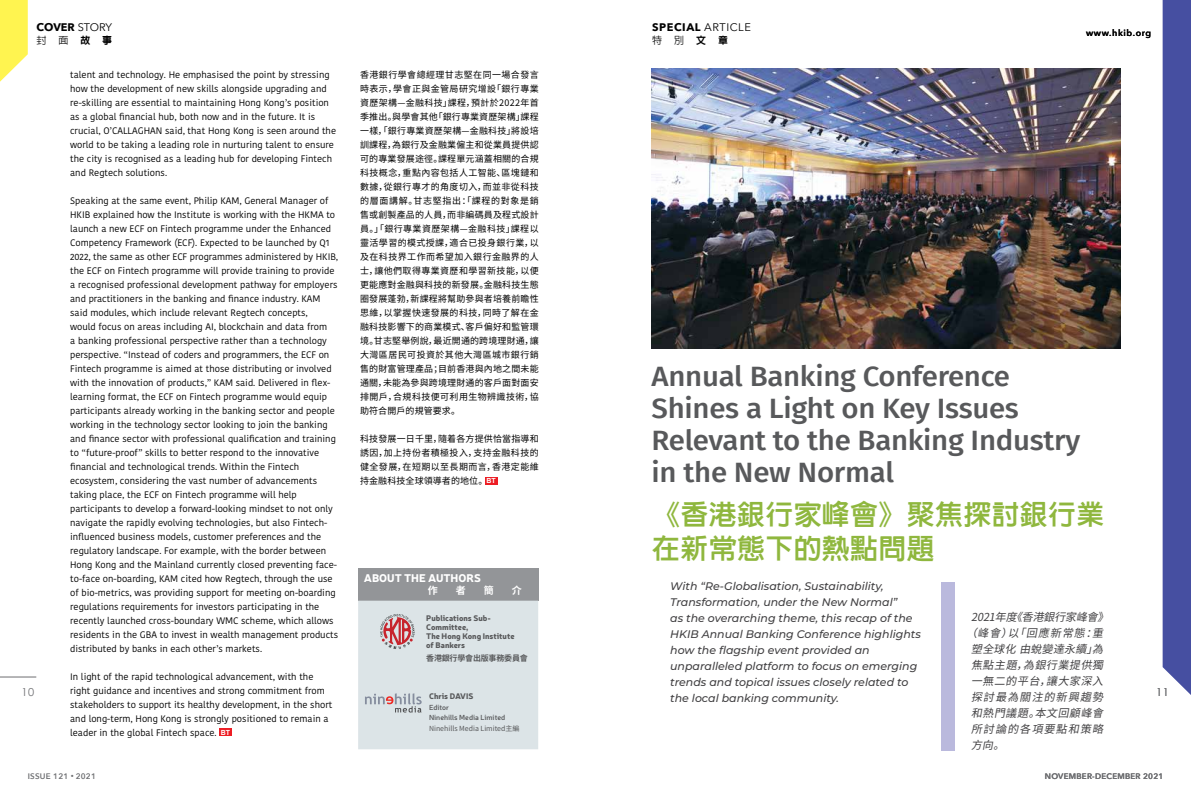
<style>
.page{position:relative;width:1191px;height:808px;background:#fff}
.page>*{position:absolute;margin:0;border:0;box-sizing:border-box;transform-origin:0 0}
.t1{font:500 28px/32px "Fira Sans";letter-spacing:-.01em;color:#58595b;scale:1.05 1}
.t2{font:800 28px/34px "AR New Hei B5";letter-spacing:.01em;color:#8fb73e}
.t3{font:italic 500 11px/16px "Montserrat";color:#414042}
.t4{font:italic 11px "Source Han Sans CN";color:#414042}
.t5{font:700 11px "Avenir Next";letter-spacing:.05em;color:#000}
.t6{font:900 11px "Neris";color:#fff}
.t7{font:11px "Century Gothic";color:#6d6e71}
.t8{font:500 10px "AR Hei B5";color:#000}
.t9{font:700 10px "Source Han Sans CN";color:#fff}
.t10{font:9.4px/14px "Kohinoor Bangla";color:#000}
.t11{font:9px/14px "Source Han Sans CN";letter-spacing:.045em;color:#000;text-align:justify}
.t12{font:600 9px "Avenir Next";letter-spacing:.065em;color:#000}
.t13{font:900 8px/9px "Neris";color:#58595b}
.t14{font:600 8px "Avenir Next";letter-spacing:.03em;color:#6d6e71}
.t15{font:700 8px "Source Han Sans CN";letter-spacing:-.025em;color:#58595b}
.t16{font:600 7.3px/9px "Neris";color:#58595b}
.t17{font:7px "Source Han Sans CN";color:#58595b}
.s1{font-weight:400}
.s2{font-weight:800}
.s3{font-family:"Arial";font-weight:700;font-size:7px;color:#fff}
.s4{font-size:6px}
</style>
<div class="page">
<hr style="left:0;top:676px;width:36px;height:1px;background:#6d6e71">
<svg style="left:0;top:0;width:28px;height:82px"></svg>
<div style="left:219px;top:728px;width:12px;height:8px;background:#ed1d24"></div>
<div style="left:485px;top:477px;width:12px;height:8px;background:#ed1d24"></div>
<div style="left:358px;top:568px;width:180px;height:33px;background:#939598"></div>
<div style="left:358px;top:601px;width:180px;height:148px;background:#dce4e7"></div>
<div style="left:941px;top:582px;width:14px;height:168px;background:#bab9dd"></div>
<img style="left:651px;top:68px;width:469px;height:280px">
<div style="left:1162px;top:0;width:29px;height:695px;background:#464fa1"></div>
<p class="t5" style="left:37px;top:17px;width:77px">COVER <span class="s1">STORY</span></p>
<p class="t8" style="left:37px;top:35px;width:77px">封面<span class="s2">故事</span></p>
<p class="t5" style="left:652px;top:17px;width:100px">SPECIAL <span class="s1">ARTICLE</span></p>
<p class="t8" style="left:652px;top:35px;width:77px">特別<span class="s2">文章</span></p>
<p class="t12" style="left:1086px;top:25px;width:67px">www.hkib.org</p>
<p class="t7" style="left:22px;top:685px;width:14px">10</p>
<p class="t10" style="left:70px;top:67px;width:267px">talent and technology. He emphasised the point by stressing how the development of new skills alongside upgrading and re-skilling are essential to maintaining Hong Kong’s position as a global financial hub, both now and in the future. It is crucial, O’CALLAGHAN said, that Hong Kong is seen around the world to be taking a leading role in nurturing talent to ensure the city is recognised as a leading hub for developing Fintech and Regtech solutions.</p>
<p class="t10" style="left:70px;top:193px;width:269px">Speaking at the same event, Philip KAM, General Manager of HKIB explained how the Institute is working with the HKMA to launch a new ECF on Fintech programme under the Enhanced Competency Framework (ECF). Expected to be launched by Q1<br>2022, the same as other ECF programmes administered by HKIB, the ECF on Fintech programme will provide training to provide a recognised professional development pathway for employers and practitioners in the banking and finance industry. KAM said modules, which include relevant Regtech concepts,<br>would focus on areas including AI, blockchain and data from<br>a banking professional perspective rather than a technology perspective. “Instead of coders and programmers, the ECF on Fintech programme is aimed at those distributing or involved with the innovation of products,” KAM said. Delivered in flex&shy;learning format, the ECF on Fintech programme would equip participants already working in the banking sector and people working in the technology sector looking to join the banking and finance sector with professional qualification and training to “future-proof” skills to better respond to the innovative financial and technological trends. Within the Fintech ecosystem, considering the vast number of advancements taking place, the ECF on Fintech programme will help participants to develop a forward-looking mindset to not only navigate the rapidly evolving technologies, but also Fintech&shy;influenced business models, customer preferences and the regulatory landscape. For example, with the border between Hong Kong and the Mainland currently closed preventing face&shy;to-face on-boarding, KAM cited how Regtech, through the use of bio-metrics, was providing support for meeting on-boarding regulations requirements for investors participating in the recently launched cross-boundary WMC scheme, which allows residents in the GBA to invest in wealth management products distributed by banks in each other’s markets.</p>
<p class="t10" style="left:70px;top:669px;width:264px">In light of the rapid technological advancement, with the right guidance and incentives and strong commitment from stakeholders to support its healthy development, in the short and long-term, Hong Kong is strongly positioned to remain a leader in the global Fintech space. <span class="s3">BT</span></p>
<p class="t11" style="left:360px;top:68px;width:180px">香港銀行學會總經理甘志堅在同一場合發言時表示，學會正與金管局研究增設「銀行專業資歷架構—金融科技」課程，預計於2022年首季推出。與學會其他「銀行專業資歷架構」課程一樣，「銀行專業資歷架構—金融科技」將設培訓課程，為銀行及金融業僱主和從業員提供認可的專業發展途徑。課程單元涵蓋相關的合規科技概念，重點內容包括人工智能、區塊鏈和數據，從銀行專才的角度切入，而並非從科技的層面講解。甘志堅指出：「課程的對象是銷售或創製產品的人員，而非編碼員及程式設計員。」「銀行專業資歷架構—金融科技」課程以靈活學習的模式授課，適合已投身銀行業，以及在科技界工作而希望加入銀行金融界的人士，讓他們取得專業資歷和學習新技能，以便更能應對金融與科技的新發展。金融科技生態圈發展蓬勃，新課程將幫助參與者培養前瞻性思維，以掌握快速發展的科技，同時了解在金融科技影響下的商業模式、客戶偏好和監管環境。甘志堅舉例說，最近開通的跨境理財通，讓大灣區居民可投資於其他大灣區城市銀行銷售的財富管理產品；目前香港與內地之間未能通關，未能為參與跨境理財通的客戶面對面安排開戶，合規科技便可利用生物辨識技術，協助符合開戶的規管要求。</p>
<p class="t11" style="left:360px;top:432px;width:180px">科技發展一日千里，隨着各方提供恰當指導和誘因，加上持份者積極投入，支持金融科技的健全發展，在短期以至長期而言，香港定能維持金融科技全球領導者的地位。<span class="s3">BT</span></p>
<p class="t6" style="left:364px;top:570px;width:118px">ABOUT THE AUTHORS</p>
<p class="t9" style="left:428px;top:584px;width:11px">作</p>
<p class="t9" style="left:456px;top:584px;width:11px">者</p>
<p class="t9" style="left:484px;top:584px;width:11px">簡</p>
<p class="t9" style="left:512px;top:584px;width:12px">介</p>
<p class="t13" style="left:426px;top:613px;width:90px">Publications Sub-<br>Committee,<br>The Hong Kong Institute of Bankers</p>
<p class="t15" style="left:426px;top:654px;width:103px">香港銀行學會出版事務委員會</p>
<p class="t13" style="left:429px;top:691px;width:46px">Chris DAVIS</p>
<p class="t16" style="left:429px;top:703px;width:78px">Editor<br>Ninehills Media Limited</p>
<p class="t17" style="left:429px;top:725px;width:92px">Ninehills Media Limited主編</p>
<h1 class="t1" style="left:651px;top:359px;width:410px">Annual Banking Conference<br>Shines a Light on Key Issues<br>Relevant to the Banking Industry in the New Normal</h1>
<h1 class="t2" style="left:652px;top:498px;width:454px">《香港銀行家峰會》聚焦探討銀行業在新常態下的熱點問題</h1>
<p class="t3" style="left:670px;top:577px;width:252px">With “Re-Globalisation, Sustainability, Transformation, under the New Normal”<br>as the overarching theme, this recap of the HKIB Annual Banking Conference highlights how the flagship event provided an unparalleled platform to focus on emerging trends and topical issues closely related to the local banking community.</p>
<p class="t4" style="left:971px;top:610px;width:144px">2021年度《香港銀行家峰會》</p>
<p class="t4" style="left:966px;top:626px;width:144px">（峰會）以「回應新常態：重</p>
<p class="t4" style="left:971px;top:642px;width:139px">塑全球化 由蛻變達永續」為</p>
<p class="t4" style="left:971px;top:658px;width:139px">焦點主題，為銀行業提供獨</p>
<p class="t4" style="left:971px;top:674px;width:139px">一無二的平台，讓大家深入</p>
<p class="t4" style="left:971px;top:690px;width:139px">探討最為關注的新興趨勢</p>
<p class="t4" style="left:971px;top:706px;width:139px">和熱門議題。本文回顧峰會</p>
<p class="t4" style="left:971px;top:722px;width:139px">所討論的各項要點和策略</p>
<p class="t4" style="left:971px;top:738px;width:40px">方向。</p>
<p class="t7" style="left:1156px;top:685px;width:14px">11</p>
<p class="t14" style="left:28px;top:769px;width:70px">ISSUE 121 <span class="s4">•</span> 2021</p>
<p class="t14" style="left:1044px;top:769px;width:120px">NOVEMBER-DECEMBER 2021</p>
</div>
